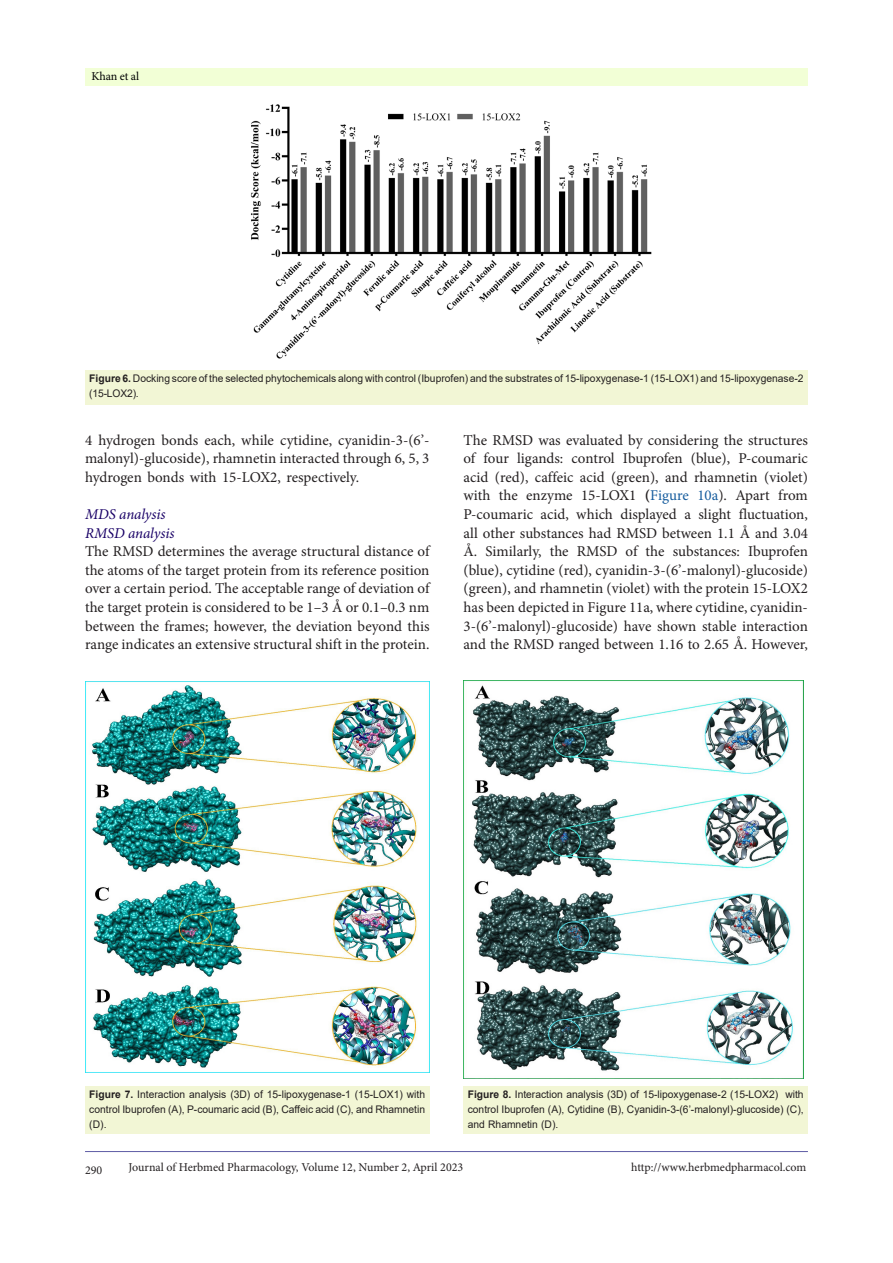
<style>
.page{position:relative;width:893px;height:1263px;background:#fff}
.page>*{position:absolute;margin:0;border:0;box-sizing:border-box;transform-origin:0 0}
.t1{font:15px/18.6px "Minion Pro";color:#231f20;text-align:justify}
.heading_3{font:italic 15px "Minion Pro";letter-spacing:-.005em;color:#190066}
.t2{font:12px "Minion Pro";color:#231f20}
.t3{font:12px "Minion Pro";letter-spacing:-.01em;color:#000001}
.t4{font:10.5px/15px "Arial";color:#231f20;text-align:justify}
.s1{font-weight:700}
.s2{color:#175d9e}
</style>
<div class="page">
<hr style="left:85px;top:1151px;width:723px;height:1px;background:#5e5ca5">
<div style="left:85px;top:68px;width:723px;height:17px;background:#f2ffd6"></div>
<img style="left:250px;top:104px;width:402px;height:255px">
<div style="left:85px;top:370px;width:723px;height:35px;background:#f2f6d5"></div>
<div style="left:85px;top:1086px;width:344px;height:48px;background:#f2f6d5"></div>
<div style="left:463px;top:1086px;width:345px;height:48px;background:#f2f6d5"></div>
<img style="left:85px;top:681px;width:344px;height:391px">
<img style="left:463px;top:681px;width:341px;height:398px">
<p class="t3" style="left:91px;top:68px;width:49px">Khan et al</p>
<p class="t4" style="left:89px;top:371px;width:716px"><span class="s1">Figure 6.</span> Docking score of the selected phytochemicals along with control (Ibuprofen) and the substrates of 15-lipoxygenase-1 (15-LOX1) and 15-lipoxygenase-2 (15-LOX2).</p>
<p class="t1" style="left:85px;top:431px;width:346px">4 hydrogen bonds each, while cytidine, cyanidin-3-(6’- malonyl)-glucoside), rhamnetin interacted through 6, 5, 3 hydrogen bonds with 15-LOX2, respectively.</p>
<p class="heading_3" style="left:85px;top:504px;width:82px">MDS analysis</p>
<p class="heading_3" style="left:85px;top:523px;width:91px">RMSD analysis</p>
<p class="t1" style="left:85px;top:542px;width:346px">The RMSD determines the average structural distance of the atoms of the target protein from its reference position over a certain period. The acceptable range of deviation of the target protein is considered to be 1–3 Å or 0.1–0.3 nm between the frames; however, the deviation beyond this range indicates an extensive structural shift in the protein.</p>
<p class="t1" style="left:463px;top:431px;width:346px">The RMSD was evaluated by considering the structures of four ligands: control Ibuprofen (blue), P-coumaric acid (red), caffeic acid (green), and rhamnetin (violet) with the enzyme 15-LOX1 <span class="s1">(</span><span class="s2">Figure 10a</span>). Apart from P-coumaric acid, which displayed a slight fluctuation, all other substances had RMSD between 1.1 Å and 3.04<br>Å. Similarly, the RMSD of the substances: Ibuprofen (blue), cytidine (red), cyanidin-3-(6’-malonyl)-glucoside) (green), and rhamnetin (violet) with the protein 15-LOX2 has been depicted in Figure 11a, where cytidine, cyanidin-3-(6’-malonyl)-glucoside) have shown stable interaction and the RMSD ranged between 1.16 to 2.65 Å. However,</p>
<p class="t4" style="left:89px;top:1087px;width:337px"><span class="s1">Figure 7.</span> Interaction analysis (3D) of 15-lipoxygenase-1 (15-LOX1) with control Ibuprofen (A), P-coumaric acid (B), Caffeic acid (C), and Rhamnetin (D).</p>
<p class="t4" style="left:468px;top:1087px;width:337px"><span class="s1">Figure 8.</span> Interaction analysis (3D) of 15-lipoxygenase-2 (15-LOX2) with control Ibuprofen (A), Cytidine (B), Cyanidin-3-(6’-malonyl)-glucoside) (C), and Rhamnetin (D).</p>
<p class="t2" style="left:85px;top:1162px;width:19px">290</p>
<p class="t2" style="left:128px;top:1159px;width:336px">Journal of Herbmed Pharmacology, Volume 12, Number 2, April 2023</p>
<p class="t2" style="left:631px;top:1159px;width:177px">http://www.herbmedpharmacol.com</p>
</div>
